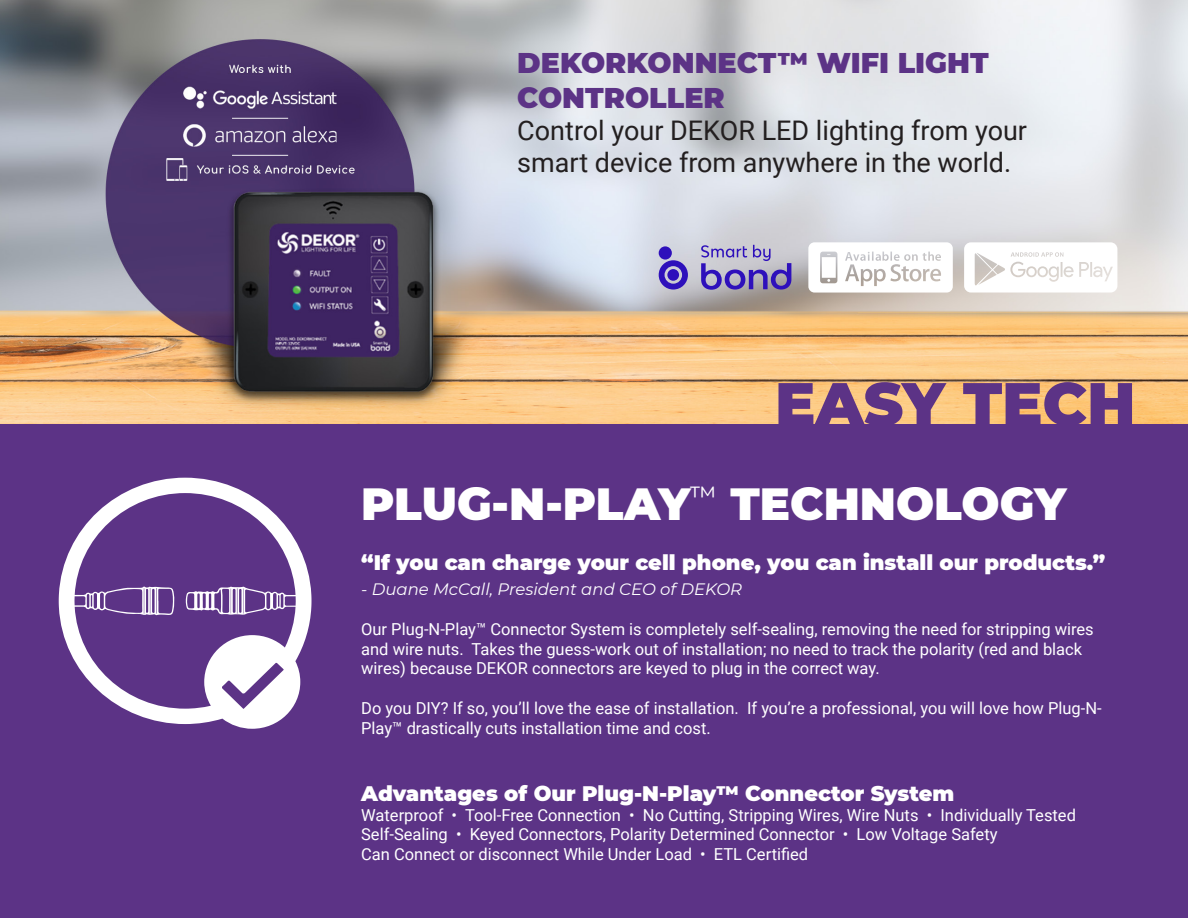
<style>
.page{position:relative;width:1188px;height:918px;background:#fff}
.page>*{position:absolute;margin:0;border:0;box-sizing:border-box;transform-origin:0 0}
.t1{font:900 60px "Montserrat";color:#5c3386}
.t2{font:900 45px "Montserrat";color:#fff}
.t3{font:900 28.5px/34.2px "Montserrat";color:#5c3386}
.t4{font:27px/32.4px "Roboto";color:#231f20}
.t5{font:900 21px "Montserrat";color:#fff}
.t6{font:16.5px/19.8px "Roboto";color:#fff}
.t7{font:italic 16.5px "Montserrat";color:#fff}
</style>
<div class="page">
<div style="left:0;top:416px;width:1188px;height:502px;background:#5c3386"></div>
<img style="left:0;top:0;width:1188px;height:424px">
<svg style="left:59px;top:478px;width:253px;height:251px"></svg>
<svg style="left:808px;top:242px;width:145px;height:51px"></svg>
<svg style="left:964px;top:242px;width:153px;height:51px"></svg>
<svg style="left:659px;top:245px;width:132px;height:45px;background:#968dc6"></svg>
<h3 class="t3" style="left:517px;top:44px;width:473px">DEKORKONNECT™ WIFI LIGHT<br>CONTROLLER</h3>
<h3 class="t4" style="left:517px;top:113px;width:511px">Control your DEKOR LED lighting from your smart device from anywhere in the world.</h3>
<h1 class="t1" style="left:775px;top:359px;width:362px">EASY TECH</h1>
<h2 class="t2" style="left:361px;top:470px;width:707px">PLUG-N-PLAY<sup>™</sup> TECHNOLOGY</h2>
<p class="t5" style="left:361px;top:547px;width:745px">“If you can charge your cell phone, you can install our products.”</p>
<p class="t7" style="left:361px;top:578px;width:383px">- Duane McCall, President and CEO of DEKOR</p>
<p class="t6" style="left:361px;top:618px;width:734px">Our Plug-N-Play™ Connector System is completely self-sealing, removing the need for stripping wires and wire nuts. Takes the guess-work out of installation; no need to track the polarity (red and black wires) because DEKOR connectors are keyed to plug in the correct way.</p>
<p class="t6" style="left:361px;top:698px;width:742px">Do you DIY? If so, you’ll love the ease of installation. If you’re a professional, you will love how Plug-N-<br>Play™ drastically cuts installation time and cost.</p>
<p class="t5" style="left:361px;top:778px;width:595px">Advantages of Our Plug-N-Play™ Connector System</p>
<p class="t6" style="left:361px;top:804px;width:716px">Waterproof • Tool-Free Connection • No Cutting, Stripping Wires, Wire Nuts • Individually Tested<br>Self-Sealing • Keyed Connectors, Polarity Determined Connector • Low Voltage Safety<br>Can Connect or disconnect While Under Load • ETL Certified</p>
</div>
